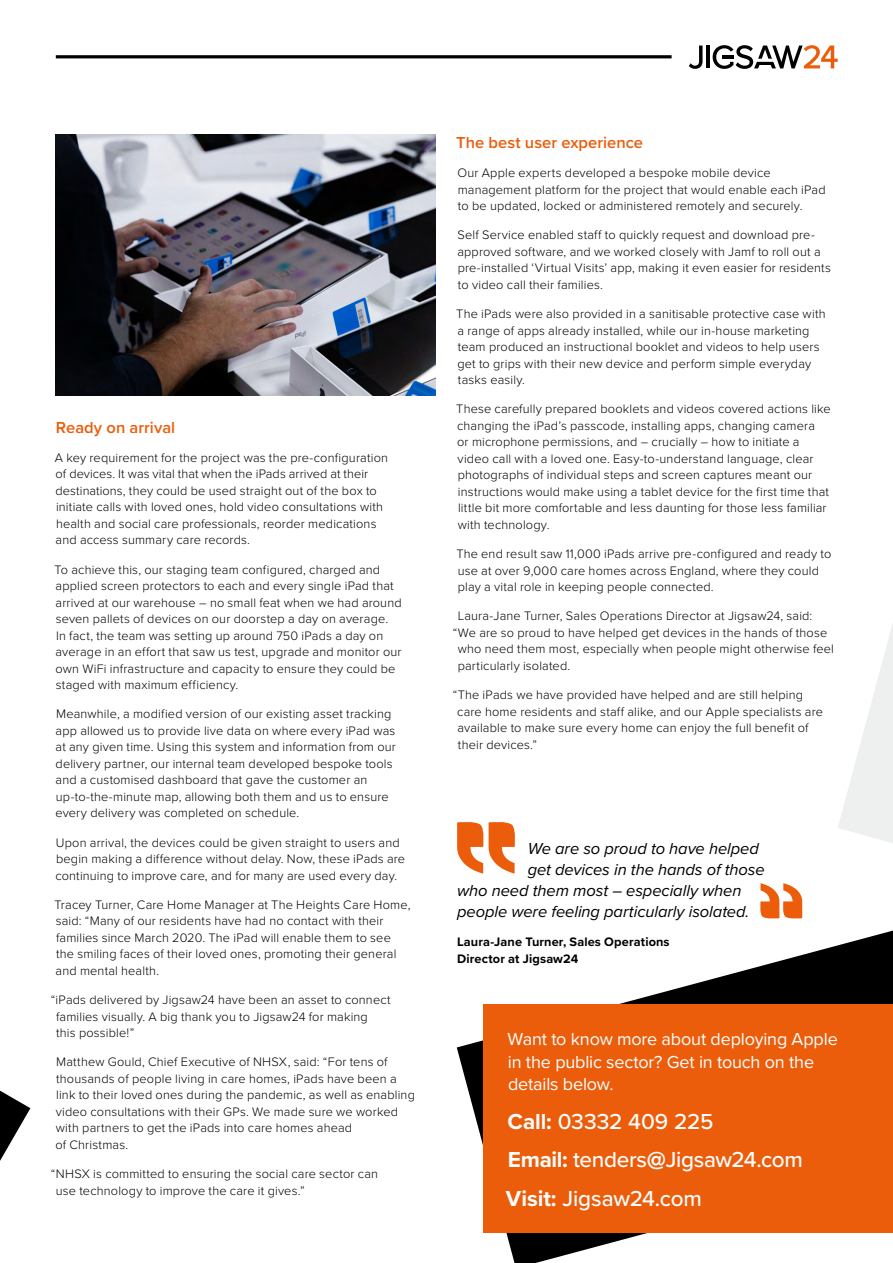
<style>
.page{position:relative;width:893px;height:1263px;background:#fff}
.page>*{position:absolute;margin:0;border:0;box-sizing:border-box;transform-origin:0 0}
.t1{font:500 22.5px/38.5px "Proxima Nova";letter-spacing:-.01em;color:#fff}
.t2{font:18px/22.5px "Proxima Nova";letter-spacing:-.01em;color:#fff}
.t3{font:italic 16.5px "Proxima Nova";letter-spacing:-.005em;color:#000}
.t4{font:600 16.5px "Proxima Nova";color:#eb5d0b}
.t5{font:300 12.75px/16.5px "Proxima Nova";letter-spacing:.01em;color:#000}
.t6{font:700 12.75px/16.5px "Proxima Nova";letter-spacing:.01em;color:#000}
.s1{font-weight:700}
.s2{font-family:"Futura"}
</style>
<div class="page">
<svg style="left:0;top:1091px;width:30px;height:70px"></svg>
<svg style="left:838px;top:624px;width:55px;height:219px"></svg>
<img style="left:55px;top:135px;width:381px;height:260px">
<svg style="left:457px;top:822px;width:58px;height:52px"></svg>
<svg style="left:760px;top:883px;width:42px;height:36px"></svg>
<svg style="left:689px;top:46px;width:13px;height:23px"></svg>
<hr style="left:706px;top:46px;width:4px;height:22px;background:#000">
<svg style="left:713px;top:45px;width:125px;height:24px"></svg>
<hr style="left:56px;top:55px;width:616px;height:3px;background:#000">
<svg style="left:457px;top:930px;width:436px;height:333px"></svg>
<div style="left:483px;top:1004px;width:410px;height:229px;background:#eb5d0b"></div>
<p class="t4" style="left:56px;top:415px;width:121px">Ready on arrival</p>
<p class="t5" style="left:55px;top:449px;width:335px">A key requirement for the project was the pre-configuration of devices. It was vital that when the iPads arrived at their destinations, they could be used straight out of the box to initiate calls with loved ones, hold video consultations with health and social care professionals, reorder medications and access summary care records.</p>
<p class="t5" style="left:54px;top:560px;width:349px">To achieve this, our staging team configured, charged and applied screen protectors to each and every single iPad that arrived at our warehouse – no small feat when we had around seven pallets of devices on our doorstep a day on average.<br>In fact, the team was setting up around 750 iPads a day on average in an effort that saw us test, upgrade and monitor our own WiFi infrastructure and capacity to ensure they could be staged with maximum efficiency.</p>
<p class="t5" style="left:55px;top:705px;width:342px">Meanwhile, a modified version of our existing asset tracking app allowed us to provide live data on where every iPad was at any given time. Using this system and information from our delivery partner, our internal team developed bespoke tools and a customised dashboard that gave the customer an up-to-the-minute map, allowing both them and us to ensure every delivery was completed on schedule.</p>
<p class="t5" style="left:55px;top:833px;width:351px">Upon arrival, the devices could be given straight to users and begin making a difference without delay. Now, these iPads are continuing to improve care, and for many are used every day.</p>
<p class="t5" style="left:54px;top:896px;width:358px">Tracey Turner, Care Home Manager at The Heights Care Home, said: “Many of our residents have had no contact with their families since March 2020. The iPad will enable them to see the smiling faces of their loved ones, promoting their general and mental health.</p>
<p class="t5" style="left:56px;top:991px;width:336px;text-indent:-5px">“iPads delivered by Jigsaw24 have been an asset to connect families visually. A big thank you to Jigsaw24 for making<br>this possible!”</p>
<p class="t5" style="left:55px;top:1053px;width:361px">Matthew Gould, Chief Executive of NHSX, said: “For tens of thousands of people living in care homes, iPads have been a link to their loved ones during the pandemic, as well as enabling video consultations with their GPs. We made sure we worked with partners to get the iPads into care homes ahead<br>of Christmas.</p>
<p class="t5" style="left:56px;top:1165px;width:324px;text-indent:-5px">“NHSX is committed to ensuring the social care sector can use technology to improve the care it gives.”</p>
<p class="t4" style="left:456px;top:130px;width:188px">The best user experience</p>
<p class="t5" style="left:457px;top:164px;width:370px">Our Apple experts developed a bespoke mobile device management platform for the project that would enable each iPad to be updated, locked or administered remotely and securely.</p>
<p class="t5" style="left:457px;top:226px;width:375px">Self Service enabled staff to quickly request and download pre&shy;approved software, and we worked closely with Jamf to roll out a pre-installed ‘Virtual Visits’ app, making it even easier for residents to video call their families.</p>
<p class="t5" style="left:456px;top:305px;width:371px">The iPads were also provided in a sanitisable protective case with a range of apps already installed, while our in-house marketing team produced an instructional booklet and videos to help users get to grips with their new device and perform simple everyday tasks easily.</p>
<p class="t5" style="left:456px;top:400px;width:376px">These carefully prepared booklets and videos covered actions like changing the iPad’s passcode, installing apps, changing camera<br>or microphone permissions, and – crucially – how to initiate a video call with a loved one. Easy-to-understand language, clear photographs of individual steps and screen captures meant our instructions would make using a tablet device for the first time that little bit more comfortable and less daunting for those less familiar with technology.</p>
<p class="t5" style="left:456px;top:545px;width:376px">The end result saw 11,000 iPads arrive pre-configured and ready to use at over 9,000 care homes across England, where they could play a vital role in keeping people connected.</p>
<p class="t5" style="left:458px;top:607px;width:356px">Laura-Jane Turner, Sales Operations Director at Jigsaw24, said:</p>
<p class="t5" style="left:453px;top:624px;width:376px">“We are so proud to have helped get devices in the hands of those</p>
<p class="t5" style="left:458px;top:640px;width:378px">who need them most, especially when people might otherwise feel</p>
<p class="t5" style="left:458px;top:657px;width:114px">particularly isolated.</p>
<p class="t5" style="left:457px;top:686px;width:367px;text-indent:-4px">“The iPads we have provided have helped and are still helping care home residents and staff alike, and our Apple specialists are available to make sure every home can enjoy the full benefit of their devices.”</p>
<p class="t3" style="left:528px;top:836px;width:233px">We are so proud to have helped</p>
<p class="t3" style="left:528px;top:857px;width:238px">get devices in the hands of those</p>
<p class="t3" style="left:457px;top:878px;width:286px">who need them most – especially when</p>
<p class="t3" style="left:457px;top:899px;width:294px">people were feeling particularly isolated.</p>
<p class="t6" style="left:457px;top:933px;width:214px">Laura-Jane Turner, Sales Operations<br>Director at Jigsaw24</p>
<h2 class="t2" style="left:507px;top:1027px;width:332px">Want to know more about deploying Apple in the public sector? Get in touch on the details below.</h2>
<h1 class="t1" style="left:506px;top:1101px;width:298px"><span class="s1">Call:</span> 03332 409 225<br><span class="s1">Email:</span> tenders<span class="s2">@</span>Jigsaw24.com<br><span class="s1">Visit:</span> Jigsaw24.com</h1>
</div>
